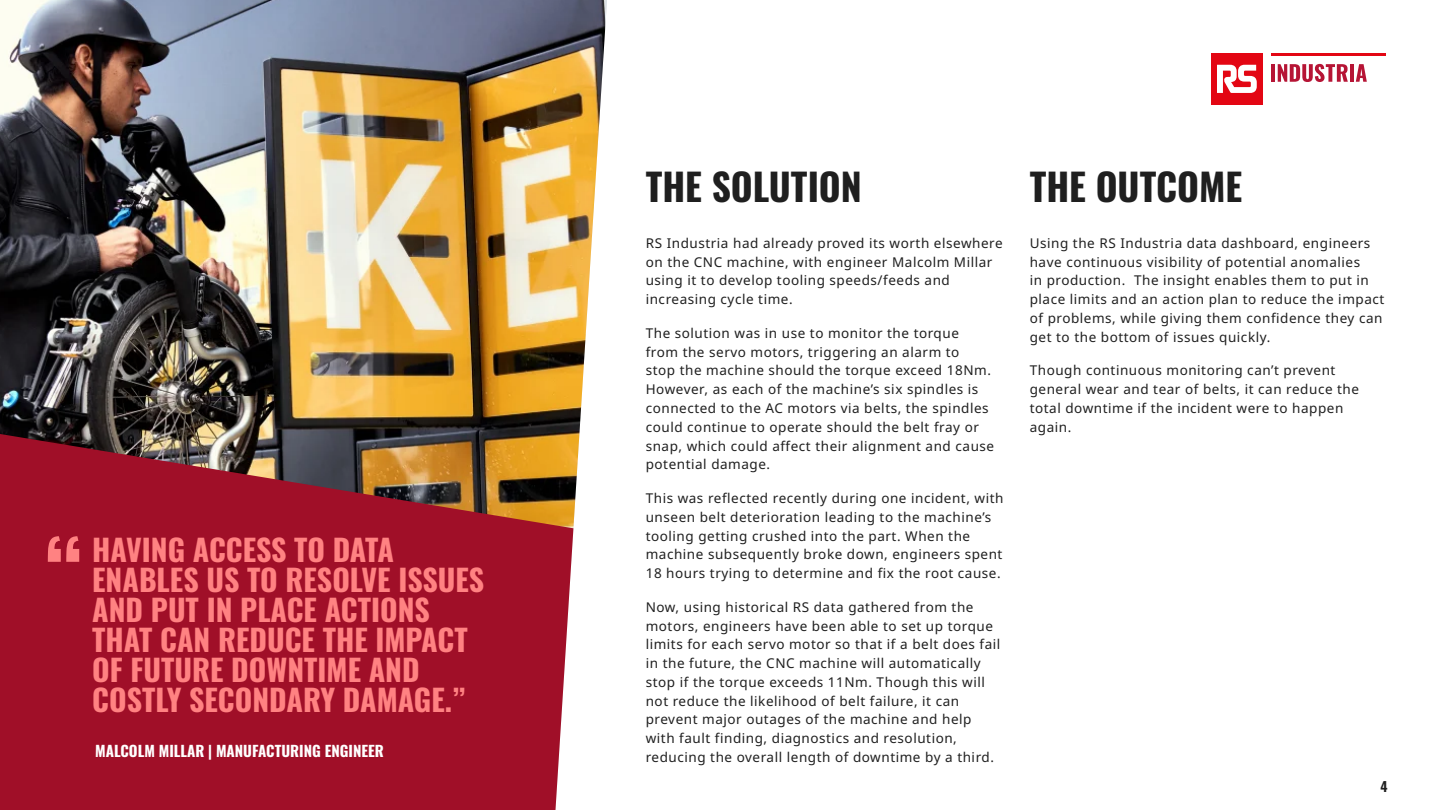
<style>
.page{position:relative;width:1440px;height:810px;background:#fff}
.page>*{position:absolute;margin:0;border:0;box-sizing:border-box;transform-origin:0 0}
.t1{font:700 90px "Oswald";color:#ff8282}
.t2{font:700 37.5px "Oswald";color:#1f1f1f}
.t3{font:700 30px/30px "Oswald";color:#ff8282}
.t4{font:700 15px "Oswald";color:#fff}
.t5{font:13.5px/18.8px "Noto Sans";letter-spacing:.04em;color:#1f1f1f}
.t6{font:700 13.5px "Oswald";color:#1f1f1f}
</style>
<div class="page">
<hr style="left:1271px;top:64px;width:4px;height:18px;background:#b61435">
<svg style="left:1278px;top:64px;width:70px;height:18px"></svg>
<hr style="left:1350px;top:64px;width:4px;height:18px;background:#b61435">
<svg style="left:1356px;top:64px;width:11px;height:18px"></svg>
<hr style="left:1271px;top:53px;width:115px;height:2px;background:#e30613">
<div style="left:1211px;top:53px;width:52px;height:52px;background:#e30613"></div>
<svg style="left:1217px;top:65px;width:40px;height:28px"></svg>
<img style="left:0;top:0;width:607px;height:530px">
<svg style="left:0;top:434px;width:573px;height:376px;background:#9d1c2c"></svg>
<h1 class="t1" style="left:46px;top:526px;width:40px">“</h1>
<h3 class="t3" style="left:92px;top:537px;width:393px">HAVING ACCESS TO DATA<br>ENABLES US TO RESOLVE ISSUES<br>AND PUT IN PLACE ACTIONS<br>THAT CAN REDUCE THE IMPACT<br>OF FUTURE DOWNTIME AND<br>COSTLY SECONDARY DAMAGE.”</h3>
<p class="t4" style="left:95px;top:743px;width:290px">MALCOLM MILLAR | MANUFACTURING ENGINEER</p>
<h2 class="t2" style="left:646px;top:167px;width:218px">THE SOLUTION</h2>
<p class="t5" style="left:646px;top:234px;width:358px">RS Industria had already proved its worth elsewhere on the CNC machine, with engineer Malcolm Millar using it to develop tooling speeds/feeds and increasing cycle time.</p>
<p class="t5" style="left:646px;top:324px;width:350px">The solution was in use to monitor the torque from the servo motors, triggering an alarm to<br>stop the machine should the torque exceed 18Nm.<br>However, as each of the machine’s six spindles is connected to the AC motors via belts, the spindles could continue to operate should the belt fray or snap, which could affect their alignment and cause potential damage.</p>
<p class="t5" style="left:646px;top:489px;width:359px">This was reflected recently during one incident, with unseen belt deterioration leading to the machine’s tooling getting crushed into the part. When the machine subsequently broke down, engineers spent 18 hours trying to determine and fix the root cause.</p>
<p class="t5" style="left:646px;top:598px;width:356px">Now, using historical RS data gathered from the motors, engineers have been able to set up torque limits for each servo motor so that if a belt does fail in the future, the CNC machine will automatically stop if the torque exceeds 11Nm. Though this will not reduce the likelihood of belt failure, it can prevent major outages of the machine and help with fault finding, diagnostics and resolution, reducing the overall length of downtime by a third.</p>
<h2 class="t2" style="left:1030px;top:167px;width:214px">THE OUTCOME</h2>
<p class="t5" style="left:1030px;top:234px;width:356px">Using the RS Industria data dashboard, engineers have continuous visibility of potential anomalies<br>in production. The insight enables them to put in place limits and an action plan to reduce the impact of problems, while giving them confidence they can get to the bottom of issues quickly.</p>
<p class="t5" style="left:1030px;top:362px;width:331px">Though continuous monitoring can’t prevent general wear and tear of belts, it can reduce the total downtime if the incident were to happen again.</p>
<p class="t6" style="left:1380px;top:780px;width:9px">4</p>
</div>
